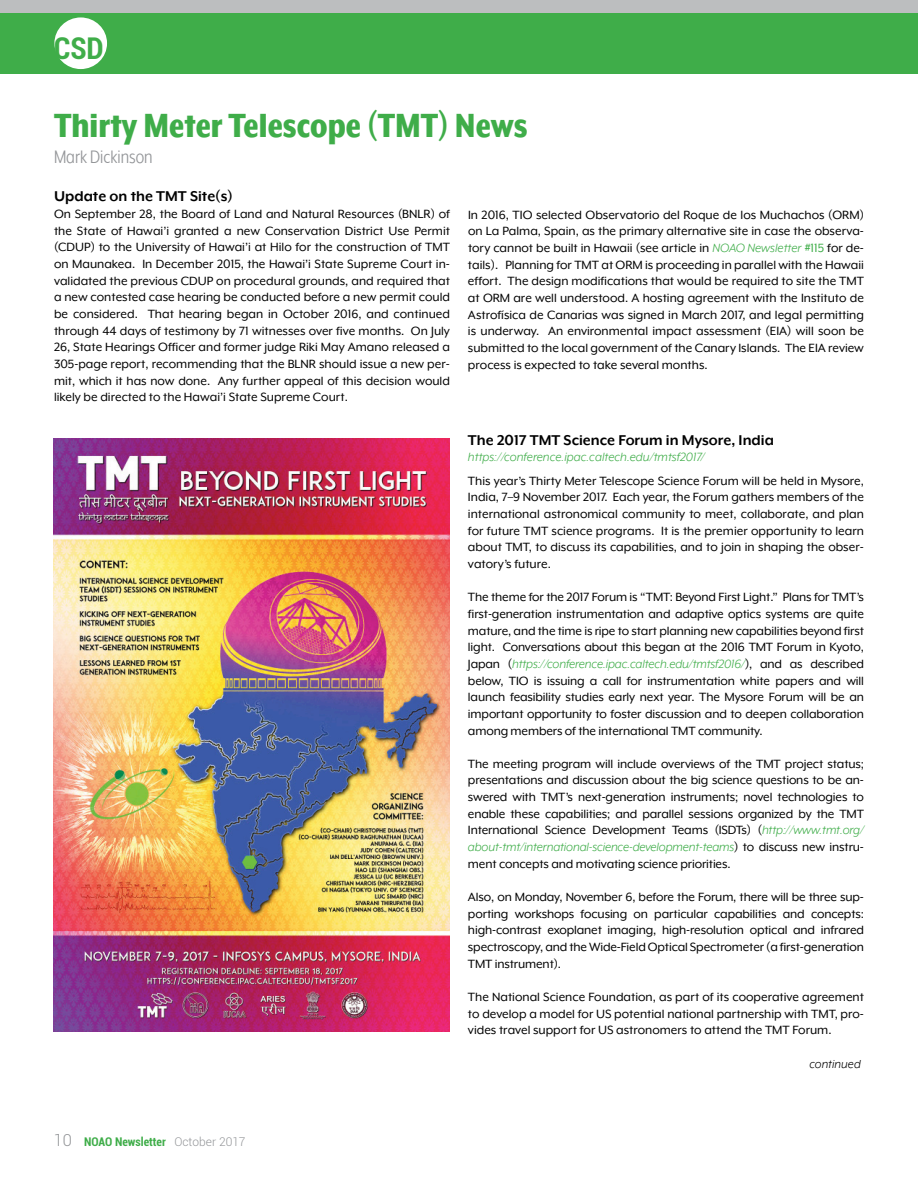
<style>
.page{position:relative;width:918px;height:1188px;background:#fff}
.page>*{position:absolute;margin:0;border:0;box-sizing:border-box;transform-origin:0 0}
.t1{font:800 39px "Mr Eaves XL Mod Nar OT";color:#3fad49}
.t2{font:700 condensed 30px "Roboto";color:#3fad49}
.t3{font:21px "Mr Eaves XL Mod Nar OT";color:#939598}
.t4{font:700 16.5px "Mr Eaves XL Mod OT";color:#000}
.t5{font:13.8px/16.6px "Mr Eaves XL Mod OT";color:#000;text-align:justify}
.t6{font:italic 13.8px "Mr Eaves XL Mod OT";color:#3fad49}
.t7{font:italic 13.5px "Mr Eaves XL Mod OT";letter-spacing:.005em;color:#000}
.t8{font:700 condensed 12px "Roboto";color:#3fad49}
.s1{font-style:italic;color:#3fad49}
.s2{color:#3fad49}
.s3{font-weight:300;font-stretch:normal;font-size:16.5px;color:#939598}
.s4{font-weight:300;font-stretch:normal;color:#939598}
</style>
<div class="page">
<div style="left:0;top:10px;width:918px;height:64px;background:#3fad49"></div>
<div style="left:0;top:0;width:918px;height:14px;background:#bcbebf"></div>
<div style="left:54px;top:17px;width:53px;height:52px;background:#fff;border-radius:50%"></div>
<img style="left:54px;top:438px;width:395px;height:593px">
<h2 class="t2" style="left:54px;top:31px;width:52px">CSD</h2>
<h1 class="t1" style="left:54px;top:108px;width:475px">Thirty Meter Telescope (TMT) News</h1>
<h3 class="t3" style="left:54px;top:147px;width:100px">Mark Dickinson</h3>
<p class="t4" style="left:54px;top:189px;width:180px">Update on the TMT Site(s)</p>
<p class="t5" style="left:54px;top:206px;width:398px">On September 28, the Board of Land and Natural Resources (BNLR) of the State of Hawai’i granted a new Conservation District Use Permit (CDUP) to the University of Hawai’i at Hilo for the construction of TMT on Maunakea. In December 2015, the Hawai’i State Supreme Court in&shy;validated the previous CDUP on procedural grounds, and required that a new contested case hearing be conducted before a new permit could be considered. That hearing began in October 2016, and continued through 44 days of testimony by 71 witnesses over five months. On July 26, State Hearings Officer and former judge Riki May Amano released a 305-page report, recommending that the BLNR should issue a new per&shy;mit, which it has now done. Any further appeal of this decision would likely be directed to the Hawai’i State Supreme Court.</p>
<p class="t5" style="left:468px;top:207px;width:398px">In 2016, TIO selected Observatorio del Roque de los Muchachos (ORM) on La Palma, Spain, as the primary alternative site in case the observa&shy;tory cannot be built in Hawaii (see article in <span class="s1">NOAO Newsletter</span> <span class="s2">#115</span> for de&shy;tails). Planning for TMT at ORM is proceeding in parallel with the Hawaii effort. The design modifications that would be required to site the TMT at ORM are well understood. A hosting agreement with the Instituto de Astrofísica de Canarias was signed in March 2017, and legal permitting is underway. An environmental impact assessment (EIA) will soon be submitted to the local government of the Canary Islands. The EIA review process is expected to take several months.</p>
<p class="t4" style="left:468px;top:432px;width:307px">The 2017 TMT Science Forum in Mysore, India</p>
<p class="t6" style="left:468px;top:451px;width:238px">https://conference.ipac.caltech.edu/tmtsf2017/</p>
<p class="t5" style="left:468px;top:473px;width:398px">This year’s Thirty Meter Telescope Science Forum will be held in Mysore, India, 7–9 November 2017. Each year, the Forum gathers members of the international astronomical community to meet, collaborate, and plan for future TMT science programs. It is the premier opportunity to learn about TMT, to discuss its capabilities, and to join in shaping the obser&shy;vatory’s future.</p>
<p class="t5" style="left:468px;top:590px;width:398px">The theme for the 2017 Forum is “TMT: Beyond First Light.” Plans for TMT’s first-generation instrumentation and adaptive optics systems are quite mature, and the time is ripe to start planning new capabilities beyond first light. Conversations about this began at the 2016 TMT Forum in Kyoto, Japan (<span class="s1">https://conference.ipac.caltech.edu/tmtsf2016/</span>), and as described below, TIO is issuing a call for instrumentation white papers and will launch feasibility studies early next year. The Mysore Forum will be an important opportunity to foster discussion and to deepen collaboration among members of the international TMT community.</p>
<p class="t5" style="left:468px;top:756px;width:398px">The meeting program will include overviews of the TMT project status; presentations and discussion about the big science questions to be an&shy;swered with TMT’s next-generation instruments; novel technologies to enable these capabilities; and parallel sessions organized by the TMT International Science Development Teams (ISDTs) (<span class="s1">http://www.tmt.org/ about-tmt/international-science-development-teams</span>) to discuss new instru&shy;ment concepts and motivating science priorities.</p>
<p class="t5" style="left:468px;top:889px;width:398px">Also, on Monday, November 6, before the Forum, there will be three sup&shy;porting workshops focusing on particular capabilities and concepts: high-contrast exoplanet imaging, high-resolution optical and infrared spectroscopy, and the Wide-Field Optical Spectrometer (a first-generation TMT instrument).</p>
<p class="t5" style="left:468px;top:989px;width:398px">The National Science Foundation, as part of its cooperative agreement to develop a model for US potential national partnership with TMT, pro&shy;vides travel support for US astronomers to attend the TMT Forum.</p>
<p class="t7" style="left:810px;top:1058px;width:53px">continued</p>
<p class="t8" style="left:54px;top:1135px;width:193px"><span class="s3">10</span> NOAO Newsletter <span class="s4">October 2017</span></p>
</div>
